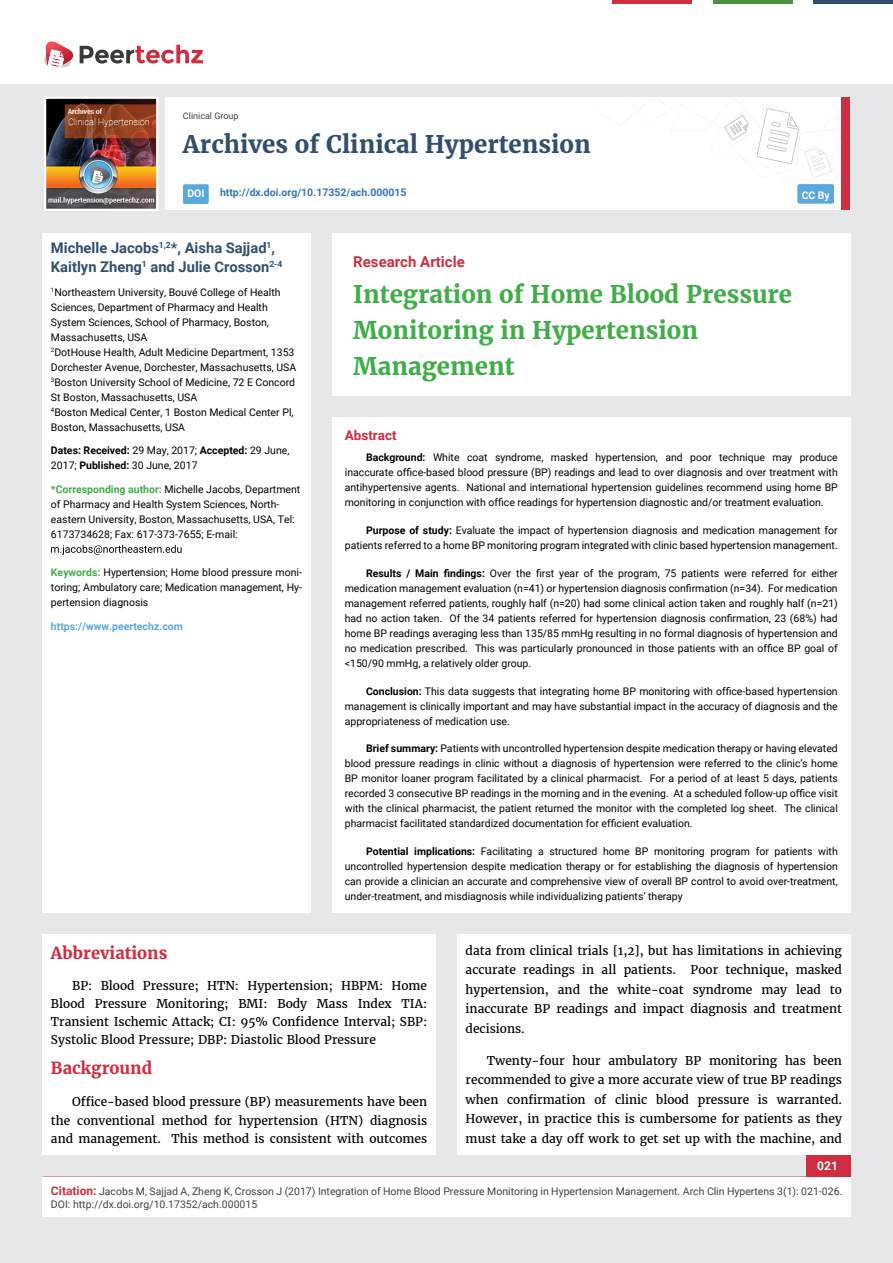
<style>
.page{position:relative;width:893px;height:1263px;background:#e6e7e8}
.page>*{position:absolute;margin:0;border:0;box-sizing:border-box;transform-origin:0 0}
.t1{font:700 24px/36px "Merriweather";color:#41ad49}
.t2{font:700 24px "Merriweather";color:#314e6b}
.t3{font:700 16.5px "Merriweather";color:#cf2e41}
.t4{font:700 15px "Roboto";color:#cf2e41}
.t5{font:700 14.7px/19.5px "Roboto";color:#314e6b}
.t6{font:700 13.5px "Roboto";color:#cf2e41}
.t7{font:12px/19.5px "Merriweather";color:#000;text-align:justify}
.t8{font:700 12px "Roboto";color:#fff}
.t9{font:10.5px/15px "Roboto";color:#000;text-align:justify}
.t10{font:10.5px/13.5px "Roboto";color:#414042}
.t11{font:700 10.5px/15px "Roboto";color:#000}
.t12{font:700 10.5px "Roboto";color:#3676b9}
.t13{font:700 10.5px "Roboto";color:#56a8dd}
.t14{font:700 10.5px "Roboto";color:#fff}
.t15{font:9px "Roboto";color:#414042}
.s1{font-weight:400}
.s2{font-weight:700;color:#41ad49}
.s3{font-weight:700}
.s4{font-weight:700;font-size:12px;color:#cf2e41}
</style>
<div class="page">
<div style="left:165px;top:98px;width:684px;height:112px;background:#fff"></div>
<svg style="left:596px;top:99px;width:245px;height:79px"></svg>
<div style="left:841px;top:98px;width:8px;height:112px;background:#cf2e41"></div>
<img style="left:47px;top:100px;width:108px;height:108px">
<div style="left:44px;top:97px;width:114px;height:114px;border:2px solid #fff"></div>
<div style="left:0;top:0;width:893px;height:83px;background:#fff"></div>
<svg style="left:44px;top:41px;width:159px;height:27px"></svg>
<div style="left:797px;top:184px;width:37px;height:20px;background:#56a8dd;border-radius:2px"></div>
<hr style="left:713px;top:0;width:79px;height:3px;background:#4d9041">
<hr style="left:612px;top:0;width:80px;height:3px;background:#cf2e41">
<hr style="left:813px;top:0;width:80px;height:3px;background:#314e6b">
<div style="left:806px;top:1154px;width:44px;height:44px;background:#cf2e41"></div>
<div style="left:42px;top:1177px;width:809px;height:40px;background:#fff"></div>
<div style="left:183px;top:184px;width:26px;height:20px;background:#56a8dd;border-radius:2px"></div>
<div style="left:332px;top:417px;width:518px;height:496px;background:#fff"></div>
<div style="left:332px;top:233px;width:518px;height:163px;background:#fff"></div>
<div style="left:42px;top:233px;width:269px;height:680px;background:#fff"></div>
<svg style="left:51px;top:545px;width:131px;height:10px"></svg>
<div style="left:42px;top:934px;width:394px;height:220px;background:#fff"></div>
<div style="left:457px;top:934px;width:393px;height:220px;background:#fff"></div>
<p class="t15" style="left:183px;top:111px;width:57px">Clinical Group</p>
<h1 class="t2" style="left:183px;top:129px;width:409px">Archives of Clinical Hypertension</h1>
<p class="t14" style="left:187px;top:188px;width:19px">DOI</p>
<p class="t12" style="left:220px;top:186px;width:188px">http://dx.doi.org/10.17352/ach.000015</p>
<p class="t14" style="left:802px;top:189px;width:29px">CC By</p>
<h3 class="t5" style="left:51px;top:238px;width:233px">Michelle Jacobs<sup>1,2</sup>*, Aisha Sajjad<sup>1</sup>,<br>Kaitlyn Zheng<sup>1</sup> and Julie Crosson<sup>2-4</sup></h3>
<p class="t9" style="left:51px;top:285px;width:247px;text-align:left"><sup>1</sup>Northeastern University, Bouvé College of Health Sciences, Department of Pharmacy and Health System Sciences, School of Pharmacy, Boston, Massachusetts, USA<br><sup>2</sup>DotHouse Health, Adult Medicine Department, 1353<br>Dorchester Avenue, Dorchester, Massachusetts, USA <sup>3</sup>Boston University School of Medicine, 72 E Concord St Boston, Massachusetts, USA<br><sup>4</sup>Boston Medical Center, 1 Boston Medical Center Pl, Boston, Massachusetts, USA</p>
<p class="t11" style="left:51px;top:443px;width:240px">Dates: Received: <span class="s1">29 May, 2017;</span> Accepted: <span class="s1">29 June,<br>2017;</span> Published: <span class="s1">30 June, 2017</span></p>
<p class="t9" style="left:51px;top:482px;width:251px;text-align:left"><span class="s2">*Corresponding author:</span> Michelle Jacobs, Department of Pharmacy and Health System Sciences, North&shy;eastern University, Boston, Massachusetts, USA, Tel:<br>6173734628; Fax: 617-373-7655; E-mail:</p>
<p class="t9" style="left:51px;top:565px;width:253px"><span class="s2">Keywords:</span> Hypertension; Home blood pressure moni&shy;toring; Ambulatory care; Medication management, Hy&shy;pertension diagnosis</p>
<p class="t13" style="left:51px;top:620px;width:133px">https://www.peertechz.com</p>
<h3 class="t4" style="left:353px;top:253px;width:113px">Research Article</h3>
<h1 class="t1" style="left:353px;top:276px;width:440px">Integration of Home Blood Pressure<br>Monitoring in Hypertension<br>Management</h1>
<p class="t6" style="left:345px;top:428px;width:53px">Abstract</p>
<p class="t9" style="left:345px;top:450px;width:495px;text-indent:21px"><span class="s3">Background:</span> White coat syndrome, masked hypertension, and poor technique may produce inaccurate office-based blood pressure (BP) readings and lead to over diagnosis and over treatment with antihypertensive agents. National and international hypertension guidelines recommend using home BP monitoring in conjunction with office readings for hypertension diagnostic and/or treatment evaluation.</p>
<p class="t9" style="left:345px;top:523px;width:494px;text-align:right"><span class="s3">Purpose of study:</span> Evaluate the impact of hypertension diagnosis and medication management for patients referred to a home BP monitoring program integrated with clinic based hypertension management.</p>
<p class="t9" style="left:345px;top:566px;width:495px;text-indent:21px"><span class="s3">Results / Main findings:</span> Over the first year of the program, 75 patients were referred for either medication management evaluation (n=41) or hypertension diagnosis confirmation (n=34). For medication management referred patients, roughly half (n=20) had some clinical action taken and roughly half (n=21) had no action taken. Of the 34 patients referred for hypertension diagnosis confirmation, 23 (68%) had home BP readings averaging less than 135/85 mmHg resulting in no formal diagnosis of hypertension and no medication prescribed. This was particularly pronounced in those patients with an office BP goal of &lt;150/90 mmHg, a relatively older group.</p>
<p class="t9" style="left:345px;top:684px;width:494px;text-indent:21px"><span class="s3">Conclusion:</span> This data suggests that integrating home BP monitoring with office-based hypertension management is clinically important and may have substantial impact in the accuracy of diagnosis and the appropriateness of medication use.</p>
<p class="t9" style="left:345px;top:741px;width:495px;text-indent:21px"><span class="s3">Brief summary:</span> Patients with uncontrolled hypertension despite medication therapy or having elevated blood pressure readings in clinic without a diagnosis of hypertension were referred to the clinic’s home BP monitor loaner program facilitated by a clinical pharmacist. For a period of at least 5 days, patients recorded 3 consecutive BP readings in the morning and in the evening. At a scheduled follow-up office visit with the clinical pharmacist, the patient returned the monitor with the completed log sheet. The clinical pharmacist facilitated standardized documentation for efficient evaluation.</p>
<p class="t9" style="left:345px;top:844px;width:495px;text-indent:21px"><span class="s3">Potential implications:</span> Facilitating a structured home BP monitoring program for patients with uncontrolled hypertension despite medication therapy or for establishing the diagnosis of hypertension can provide a clinician an accurate and comprehensive view of overall BP control to avoid over-treatment, under-treatment, and misdiagnosis while individualizing patients’ therapy</p>
<h2 class="t3" style="left:51px;top:943px;width:118px">Abbreviations</h2>
<p class="t7" style="left:51px;top:976px;width:378px;line-height:18px;text-indent:21px">BP: Blood Pressure; HTN: Hypertension; HBPM: Home Blood Pressure Monitoring; BMI: Body Mass Index TIA:<br>Transient Ischemic Attack; CI: 95% Confidence Interval; SBP:<br>Systolic Blood Pressure; DBP: Diastolic Blood Pressure</p>
<h2 class="t3" style="left:51px;top:1058px;width:103px">Background</h2>
<p class="t7" style="left:51px;top:1092px;width:378px;line-height:18.8px;text-indent:21px">Office-based blood pressure (BP) measurements have been the conventional method for hypertension (HTN) diagnosis and management. This method is consistent with outcomes</p>
<p class="t7" style="left:466px;top:940px;width:378px">data from clinical trials [1,2], but has limitations in achieving accurate readings in all patients. Poor technique, masked hypertension, and the white-coat syndrome may lead to inaccurate BP readings and impact diagnosis and treatment decisions.</p>
<p class="t7" style="left:466px;top:1051px;width:378px;text-indent:21px">Twenty-four hour ambulatory BP monitoring has been recommended to give a more accurate view of true BP readings when confirmation of clinic blood pressure is warranted.<br>However, in practice this is cumbersome for patients as they must take a day off work to get set up with the machine, and</p>
<p class="t8" style="left:817px;top:1159px;width:22px">021</p>
<p class="t10" style="left:51px;top:1184px;width:793px"><span class="s4">Citation:</span> Jacobs M, Sajjad A, Zheng K, Crosson J (2017) Integration of Home Blood Pressure Monitoring in Hypertension Management. Arch Clin Hypertens 3(1): 021-026.<br>DOI: http://dx.doi.org/10.17352/ach.000015</p>
</div>
